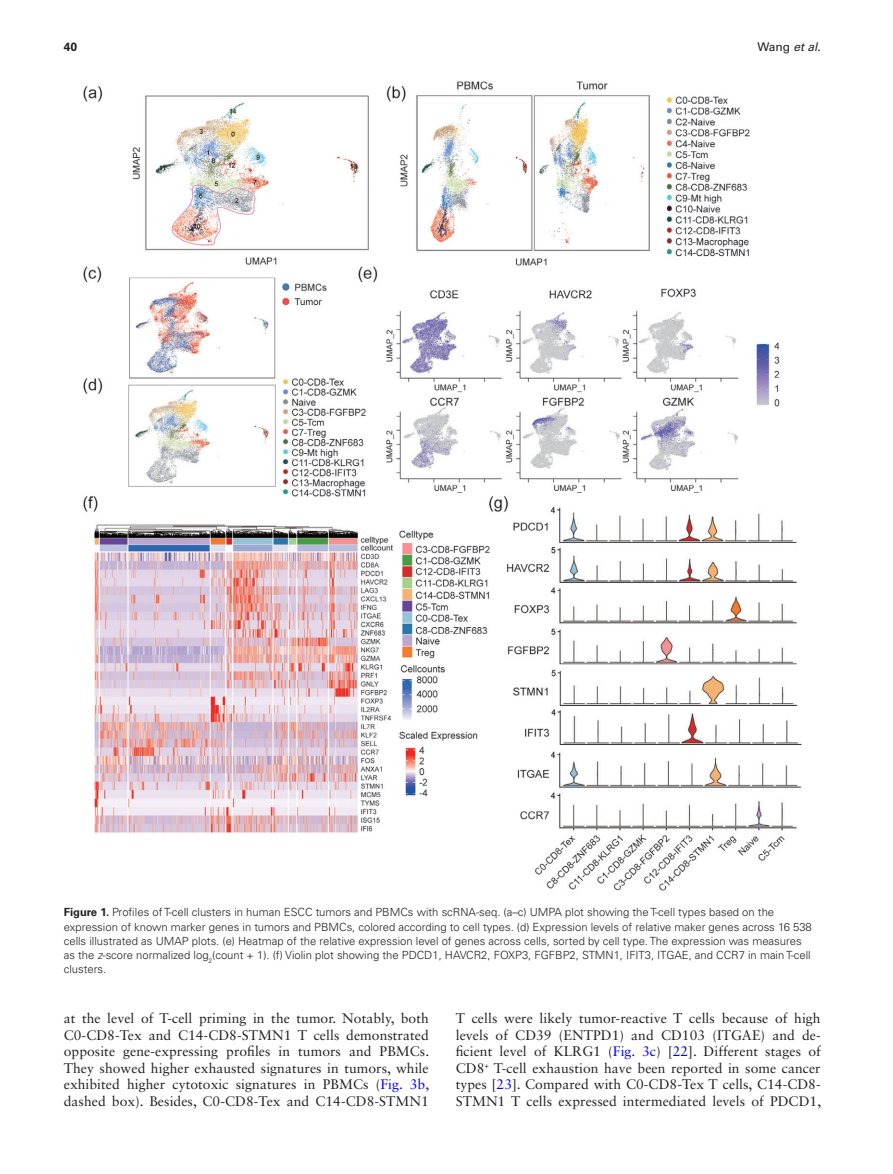
<style>
.page{position:relative;width:893px;height:1174px;background:#fff}
.page>*{position:absolute;margin:0;border:0;box-sizing:border-box;transform-origin:0 0}
.t1{font:13.8px/16.5px "Sabon LT Std";letter-spacing:.005em;color:#231f20;text-align:justify}
.t2{font:12px "Univers LT Std";color:#231f20}
.t3{font:700 12px "Univers LT Std";color:#231f20}
.t4{font:300 11.25px/14.2px "Univers LT Std";color:#231f20}
.s1{font-style:italic}
.s2{font-weight:700}
.s3{color:#00f}
</style>
<div class="page">
<img style="left:83px;top:81px;width:719px;height:810px">
<p class="t3" style="left:64px;top:40px;width:15px">40</p>
<p class="t2" style="left:757px;top:40px;width:65px">Wang <span class="s1">et al</span>.</p>
<p class="t4" style="left:64px;top:905px;width:750px"><span class="s2">Figure 1.</span> Profiles of T-cell clusters in human ESCC tumors and PBMCs with scRNA-seq. (a–c) UMPA plot showing the T-cell types based on the expression of known marker genes in tumors and PBMCs, colored according to cell types. (d) Expression levels of relative maker genes across 16 538 cells illustrated as UMAP plots. (e) Heatmap of the relative expression level of genes across cells, sorted by cell type. The expression was measures as the <span class="s1">z</span>-score normalized log<sub>2</sub>(count + 1). (f) Violin plot showing the PDCD1, HAVCR2, FOXP3, FGFBP2, STMN1, IFIT3, ITGAE, and CCR7 in main T-cell clusters.</p>
<p class="t1" style="left:64px;top:1009px;width:367px">at the level of T-cell priming in the tumor. Notably, both C0-CD8-Tex and C14-CD8-STMN1 T cells demonstrated opposite gene-expressing profiles in tumors and PBMCs.<br>They showed higher exhausted signatures in tumors, while exhibited higher cytotoxic signatures in PBMCs (<span class="s3">Fig. 3b</span>, dashed box). Besides, C0-CD8-Tex and C14-CD8-STMN1</p>
<p class="t1" style="left:456px;top:1009px;width:367px">T cells were likely tumor-reactive T cells because of high levels of CD39 (ENTPD1) and CD103 (ITGAE) and de&shy;ficient level of KLRG1 (<span class="s3">Fig. 3c</span>) [<span class="s3">22</span>]. Different stages of CD8<sup>+</sup> T-cell exhaustion have been reported in some cancer types [<span class="s3">23</span>]. Compared with C0-CD8-Tex T cells, C14-CD8- STMN1 T cells expressed intermediated levels of PDCD1,</p>
</div>
